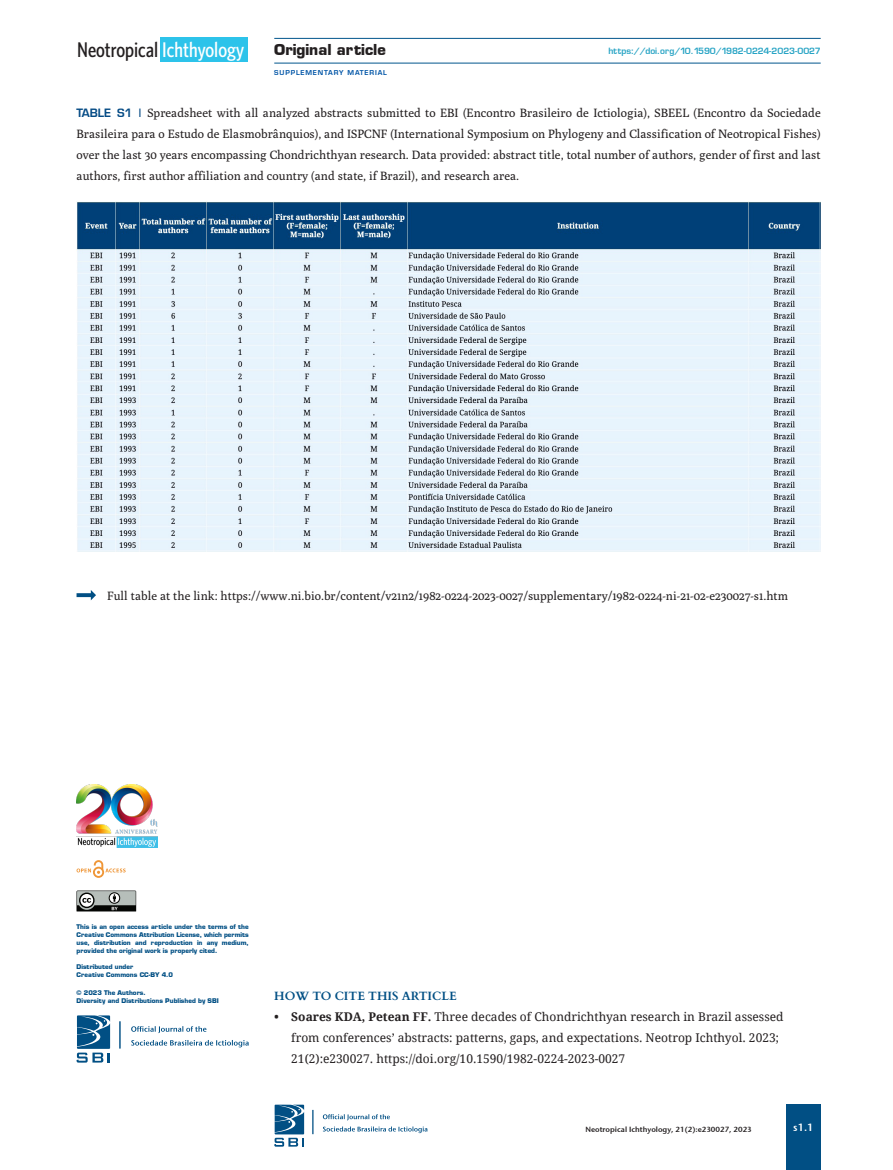
<style>
.page{position:relative;width:893px;height:1170px;background:#fff}
.page>*{position:absolute;margin:0;border:0;box-sizing:border-box;transform-origin:0 0}
.t1{font:500 21.3px "Whitney Condensed";color:#231f20}
.t2{font:700 15.75px "Eugenio";color:#231f20}
.t3{font:12px/21px "Poly";color:#231f20;text-align:justify}
.t4{font:12px/21px "Droid Serif";color:#231f20}
.t5{font:700 12px "Cardo";color:#014f84}
.t6{font:10.5px "Stone Sans Sem ITCTT Semi";color:#fff}
.t7{font:9px "Eugenio Medium Normal";color:#26a3c4}
.t8{font:7.5px "Stone Sans Sem ITCTT Semi";color:#231f20}
.t9{font:7.05px "Eugenio Medium Normal";letter-spacing:.12em;color:#0155a7}
.t10{font:700 6.75px/8.1px "Eugenio";color:#014f84}
.s1{color:#fff}
.s2{font-family:"Eugenio Medium Normal";color:#054b85}
.s3{font-weight:700}
</style>
<div class="page">
<div style="left:786px;top:1104px;width:35px;height:65px;background:#014f84"></div>
<hr style="left:274px;top:63px;width:547px;height:1px;background:#01558c">
<hr style="left:274px;top:38px;width:547px;height:1px;background:#01558c">
<svg style="left:323px;top:1126px;width:104px;height:6px"></svg>
<svg style="left:323px;top:1114px;width:67px;height:6px"></svg>
<svg style="left:312px;top:1109px;width:1px;height:25px"></svg>
<svg style="left:274px;top:1104px;width:30px;height:42px"></svg>
<div style="left:160px;top:37px;width:88px;height:25px;background:#2dc3ea"></div>
<svg style="left:131px;top:1040px;width:118px;height:7px"></svg>
<svg style="left:131px;top:1026px;width:75px;height:7px"></svg>
<hr style="left:119px;top:1021px;width:2px;height:27px;background:#014f84">
<svg style="left:76px;top:1015px;width:34px;height:47px"></svg>
<svg style="left:77px;top:860px;width:49px;height:17px"></svg>
<svg style="left:77px;top:890px;width:59px;height:21px"></svg>
<img style="left:77px;top:784px;width:80px;height:63px">
<svg style="left:77px;top:590px;width:19px;height:10px"></svg>
<img style="left:77px;top:201px;width:744px;height:350px">
<h1 class="t1" style="left:77px;top:37px;width:169px">Neotropical <span class="s1">Ichthyology</span></h1>
<h2 class="t2" style="left:274px;top:40px;width:113px">Original article</h2>
<p class="t9" style="left:274px;top:68px;width:114px">SUPPLEMENTARY MATERIAL</p>
<p class="t7" style="left:609px;top:45px;width:214px">https://doi.org/10.1590/1982-0224-2023-0027</p>
<p class="t3" style="left:77px;top:102px;width:746px"><span class="s2">TABLE S1 |</span> Spreadsheet with all analyzed abstracts submitted to EBI (Encontro Brasileiro de Ictiologia), SBEEL (Encontro da Sociedade Brasileira para o Estudo de Elasmobrânquios), and ISPCNF (International Symposium on Phylogeny and Classification of Neotropical Fishes) over the last 30 years encompassing Chondrichthyan research. Data provided: abstract title, total number of authors, gender of first and last authors, first author affiliation and country (and state, if Brazil), and research area.</p>
<p class="t3" style="left:107px;top:585px;width:682px">Full table at the link: https://www.ni.bio.br/content/v21n2/1982-0224-2023-0027/supplementary/1982-0224-ni-21-02-e230027-s1.htm</p>
<p class="t10" style="left:77px;top:922px;width:174px;text-align:justify">This is an open access article under the terms of the Creative Commons Attribution License, which permits use, distribution and reproduction in any medium, provided the original work is properly cited.</p>
<p class="t10" style="left:77px;top:963px;width:98px">Distributed under<br>Creative Commons CC-BY 4.0</p>
<p class="t10" style="left:77px;top:988px;width:144px">© 2023 The Authors.<br>Diversity and Distributions Published by SBI</p>
<p class="t5" style="left:274px;top:985px;width:184px">HOW TO CITE THIS ARTICLE</p>
<p class="t4" style="left:291px;top:1005px;width:494px;text-indent:-17px"><span class="s3">• Soares KDA, Petean FF.</span> Three decades of Chondrichthyan research in Brazil assessed from conferences’ abstracts: patterns, gaps, and expectations. Neotrop Ichthyol. 2023;<br>21(2):e230027. https://doi.org/10.1590/1982-0224-2023-0027</p>
<p class="t8" style="left:585px;top:1122px;width:168px">Neotropical Ichthyology, 21(2):e230027, 2023</p>
<p class="t6" style="left:793px;top:1118px;width:22px">s1.1</p>
</div>
